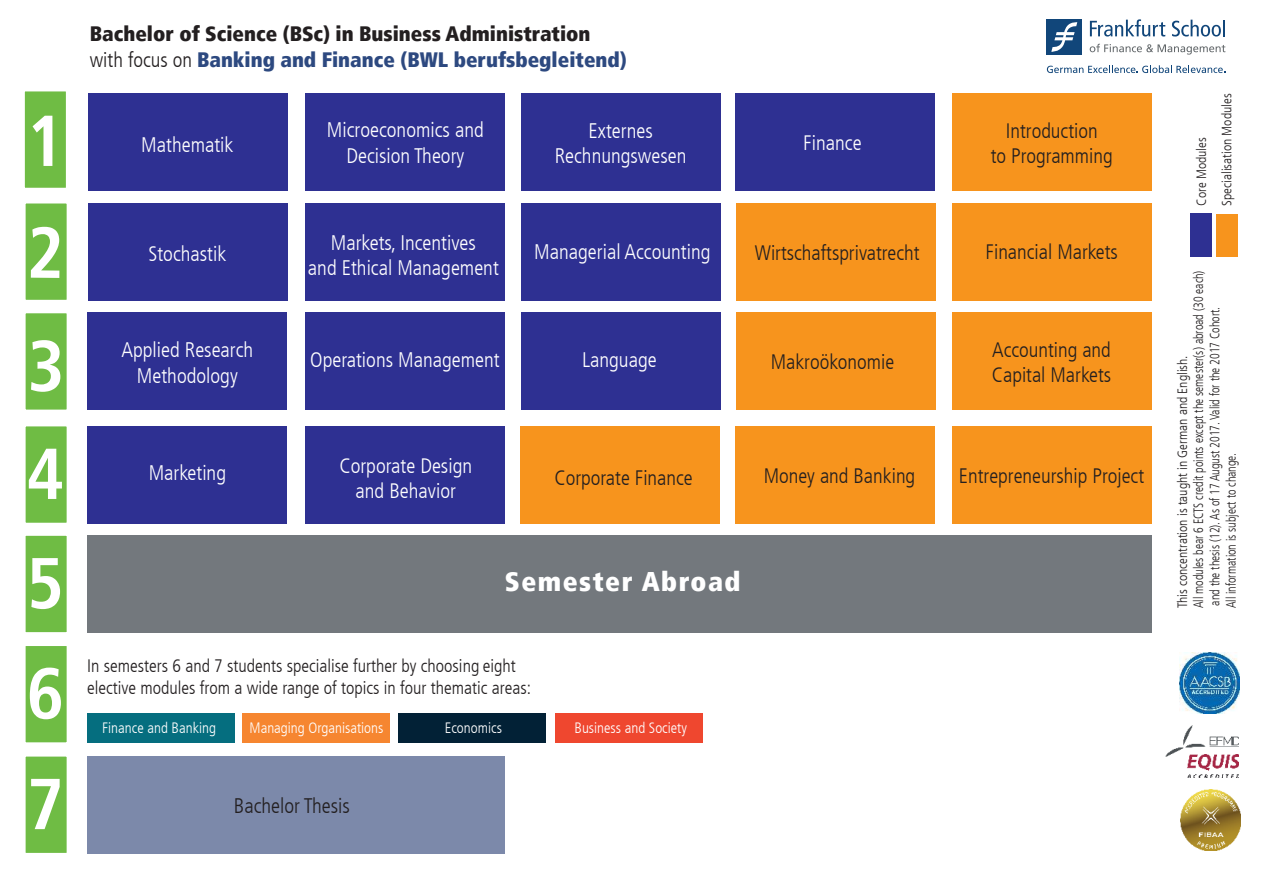
<style>
.page{position:relative;width:1263px;height:893px;background:#fff}
.page>*{position:absolute;margin:0;border:0;box-sizing:border-box;transform-origin:0 0}
.t1{font:700 condensed 72px "Frutiger LT";color:#fff}
.t2{font:900 condensed 27px "Frutiger LT";letter-spacing:.055em;color:#fff}
.t3{font:300 condensed 21px/25.2px "Frutiger LT";color:#fff;text-align:center}
.t4{font:300 condensed 21px "Frutiger LT";color:#231f20}
.t5{font:300 condensed 20.85px/25px "Frutiger LT";color:#231f20;text-align:center}
.t6{font:900 condensed 20.85px "Frutiger LT";color:#2d4980}
.t7{font:900 condensed 20.85px "Frutiger LT";color:#231f20}
.t8{font:300 condensed 20.85px/25px "Frutiger LT";color:#fff;text-align:center}
.t9{font:300 condensed 18px/21.6px "Frutiger LT";color:#231f20}
.t10{font:300 condensed 15px "Frutiger LT";color:#fff}
.t11{font:300 condensed 13.5px/16.2px "Frutiger LT";color:#231f20;scale:.88 1}
.t12{font:300 condensed 13.5px/25.3px "Frutiger LT";color:#231f20}
.s1{font-weight:300;color:#231f20}
</style>
<div class="page">
<div style="left:24px;top:91px;width:43px;height:97px;background:#6fbc44"></div>
<div style="left:23px;top:90px;width:44px;height:99px;border:2px solid #fff"></div>
<div style="left:25px;top:313px;width:42px;height:97px;background:#6fbc44"></div>
<div style="left:24px;top:312px;width:44px;height:99px;border:2px solid #fff"></div>
<div style="left:25px;top:203px;width:42px;height:98px;background:#6fbc44"></div>
<div style="left:24px;top:202px;width:44px;height:99px;border:2px solid #fff"></div>
<div style="left:25px;top:426px;width:42px;height:97px;background:#6fbc44"></div>
<div style="left:24px;top:425px;width:44px;height:99px;border:2px solid #fff"></div>
<div style="left:1190px;top:214px;width:21px;height:43px;background:#2e3092"></div>
<div style="left:1216px;top:214px;width:21px;height:43px;background:#f7941d"></div>
<div style="left:25px;top:756px;width:42px;height:98px;background:#6fbc44"></div>
<div style="left:24px;top:755px;width:44px;height:99px;border:2px solid #fff"></div>
<div style="left:25px;top:645px;width:42px;height:98px;background:#6fbc44"></div>
<div style="left:24px;top:644px;width:44px;height:100px;border:2px solid #fff"></div>
<div style="left:25px;top:535px;width:42px;height:98px;background:#6fbc44"></div>
<div style="left:24px;top:534px;width:44px;height:100px;border:2px solid #fff"></div>
<div style="left:87px;top:535px;width:1065px;height:98px;background:#73787d"></div>
<img style="left:1179px;top:653px;width:60px;height:60px">
<img style="left:1165px;top:725px;width:73px;height:53px">
<img style="left:1180px;top:790px;width:60px;height:60px">
<div style="left:1047px;top:19px;width:35px;height:36px;background:#11467a"></div>
<svg style="left:1051px;top:22px;width:26px;height:30px"></svg>
<svg style="left:1090px;top:19px;width:75px;height:18px"></svg>
<svg style="left:1172px;top:20px;width:53px;height:17px"></svg>
<svg style="left:1090px;top:44px;width:135px;height:11px"></svg>
<svg style="left:1047px;top:65px;width:178px;height:8px"></svg>
<div style="left:88px;top:93px;width:200px;height:97px;background:#2e3092"></div>
<div style="left:521px;top:93px;width:200px;height:97px;background:#2e3092"></div>
<div style="left:305px;top:93px;width:200px;height:97px;background:#2e3092"></div>
<div style="left:87px;top:313px;width:200px;height:97px;background:#2e3092"></div>
<div style="left:521px;top:313px;width:200px;height:97px;background:#2e3092"></div>
<div style="left:305px;top:313px;width:200px;height:97px;background:#2e3092"></div>
<div style="left:88px;top:203px;width:200px;height:98px;background:#2e3092"></div>
<div style="left:521px;top:203px;width:200px;height:98px;background:#2e3092"></div>
<div style="left:305px;top:203px;width:200px;height:98px;background:#2e3092"></div>
<div style="left:87px;top:426px;width:200px;height:97px;background:#2e3092"></div>
<div style="left:305px;top:426px;width:200px;height:97px;background:#2e3092"></div>
<div style="left:735px;top:93px;width:200px;height:97px;background:#2e3092"></div>
<div style="left:87px;top:756px;width:418px;height:98px;background:#7c89aa"></div>
<div style="left:87px;top:713px;width:148px;height:30px;background:#056e7f"></div>
<div style="left:242px;top:713px;width:148px;height:30px;background:#f68630"></div>
<div style="left:398px;top:713px;width:148px;height:30px;background:#022136"></div>
<div style="left:555px;top:713px;width:148px;height:30px;background:#ef472f"></div>
<div style="left:952px;top:93px;width:200px;height:97px;background:#f7941d"></div>
<div style="left:951px;top:313px;width:200px;height:97px;background:#f7941d"></div>
<div style="left:952px;top:203px;width:200px;height:98px;background:#f7941d"></div>
<div style="left:736px;top:203px;width:200px;height:98px;background:#f7941d"></div>
<div style="left:951px;top:426px;width:200px;height:97px;background:#f7941d"></div>
<div style="left:735px;top:426px;width:200px;height:97px;background:#f7941d"></div>
<div style="left:520px;top:426px;width:200px;height:97px;background:#f7941d"></div>
<div style="left:736px;top:313px;width:200px;height:97px;background:#f7941d"></div>
<h1 class="t1" style="left:27px;top:99px;width:39px">1</h1>
<p class="t7" style="left:90px;top:25px;width:502px">Bachelor of Science (BSc) in Business Administration</p>
<p class="t6" style="left:90px;top:51px;width:539px"><span class="s1">with focus on</span> Banking and Finance (BWL berufsbegleitend)</p>
<p class="t3" style="left:141px;top:134px;width:94px">Mathematik</p>
<p class="t3" style="left:327px;top:119px;width:158px">Microeconomics and<br>Decision Theory</p>
<p class="t3" style="left:555px;top:120px;width:133px">Externes<br>Rechnungswesen</p>
<p class="t8" style="left:803px;top:131px;width:60px">Finance</p>
<p class="t5" style="left:991px;top:120px;width:124px">Introduction<br>to Programming</p>
<h1 class="t1" style="left:27px;top:324px;width:39px">3</h1>
<h1 class="t1" style="left:27px;top:432px;width:39px">4</h1>
<h1 class="t1" style="left:27px;top:541px;width:39px">5</h1>
<h1 class="t1" style="left:27px;top:652px;width:39px">6</h1>
<h1 class="t1" style="left:27px;top:762px;width:39px">7</h1>
<p class="t3" style="left:308px;top:232px;width:192px">Markets, Incentives<br>and Ethical Management</p>
<p class="t3" style="left:148px;top:242px;width:79px">Stochastik</p>
<p class="t3" style="left:534px;top:241px;width:178px">Managerial Accounting</p>
<p class="t5" style="left:755px;top:241px;width:166px">Wirtschaftsprivatrecht</p>
<p class="t5" style="left:985px;top:241px;width:134px">Financial Markets</p>
<p class="t3" style="left:121px;top:339px;width:133px">Applied Research<br>Methodology</p>
<p class="t3" style="left:582px;top:349px;width:76px">Language</p>
<p class="t3" style="left:310px;top:349px;width:191px">Operations Management</p>
<p class="t5" style="left:771px;top:351px;width:125px">Makroökonomie</p>
<p class="t5" style="left:992px;top:339px;width:121px;text-align:left">Accounting and<br>Capital Markets</p>
<p class="t3" style="left:149px;top:462px;width:79px">Marketing</p>
<p class="t8" style="left:339px;top:455px;width:134px">Corporate Design and Behavior</p>
<p class="t5" style="left:555px;top:467px;width:140px">Corporate Finance</p>
<p class="t5" style="left:764px;top:465px;width:153px">Money and Banking</p>
<p class="t5" style="left:959px;top:465px;width:187px">Entrepreneurship Project</p>
<p class="t2" style="left:505px;top:571px;width:237px">Semester Abroad</p>
<p class="t9" style="left:87px;top:657px;width:446px">In semesters 6 and 7 students specialise further by choosing eight elective modules from a wide range of topics in four thematic areas:</p>
<p class="t10" style="left:102px;top:722px;width:115px">Finance and Banking</p>
<p class="t10" style="left:250px;top:722px;width:135px">Managing Organisations</p>
<p class="t10" style="left:445px;top:722px;width:59px">Economics</p>
<p class="t10" style="left:574px;top:722px;width:114px">Business and Society</p>
<p class="t4" style="left:234px;top:797px;width:117px">Bachelor Thesis</p>
<p class="t12" style="left:1190px;top:206px;width:114px;rotate:-90deg">Core Modules<br>Specialisation Modules</p>
<p class="t11" style="left:1191px;top:608px;width:385px;rotate:-90deg">All modules bear 6 ECTS credit points except the semester(s) abroad (30 each) and the thesis (12). As of 17 August 2017. Valid for the 2017 Cohort.<br>All information is subject to change.</p>
<p class="t12" style="left:1171px;top:608px;width:254px;rotate:-90deg">This concentration is taught in German and English.</p>
</div>
